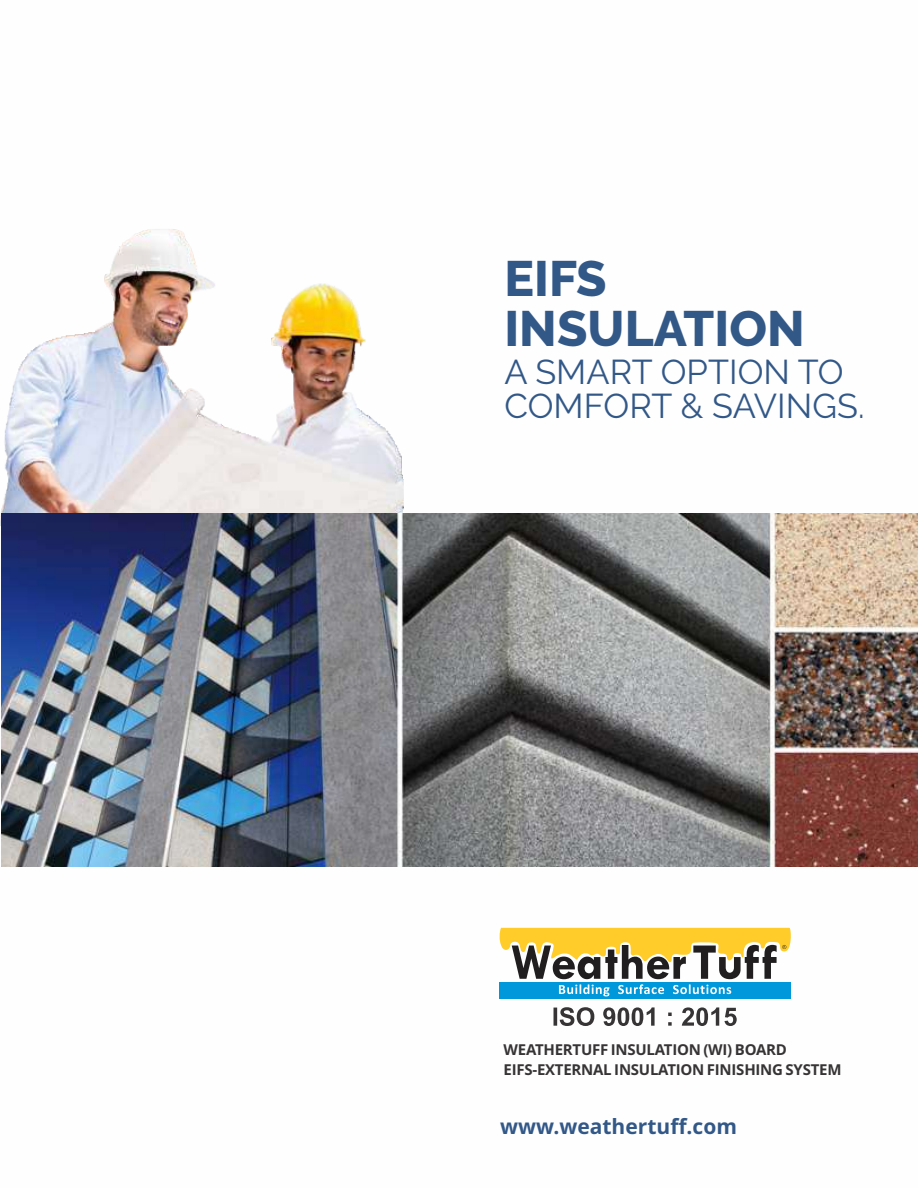
<style>
.page{position:relative;width:918px;height:1188px;background:#fff}
.page>*{position:absolute;margin:0;border:0;box-sizing:border-box;transform-origin:0 0}
.t1{font:800 49.5px/49.9px "Raleway";color:#325888}
.t2{font:34.35px/34.7px "Raleway";color:#325888}
.t3{font:700 21px "Open Sans";color:#325888}
.t4{font:700 15px/20.1px "Open Sans";letter-spacing:-.015em;color:#373435}
.s1{color:#325887}
</style>
<div class="page">
<img style="left:0;top:229px;width:404px;height:297px">
<img style="left:1px;top:514px;width:917px;height:352px">
<div style="left:499px;top:982px;width:292px;height:16px;background:#0098da"></div>
<svg style="left:499px;top:928px;width:292px;height:68px"></svg>
<svg style="left:554px;top:1007px;width:183px;height:19px"></svg>
<h1 class="t1" style="left:504px;top:253px;width:302px">EIFS<br>INSULATION</h1>
<h2 class="t2" style="left:504px;top:354px;width:362px"><span class="s1">A</span> SMART OPTION TO<br>COMFORT &amp; SAVINGS.</h2>
<p class="t4" style="left:504px;top:1041px;width:339px">WEATHERTUFF INSULATION (WI) BOARD<br>EIFS-EXTERNAL INSULATION FINISHING SYSTEM</p>
<h3 class="t3" style="left:500px;top:1118px;width:238px">www.weathertuff.com</h3>
</div>
